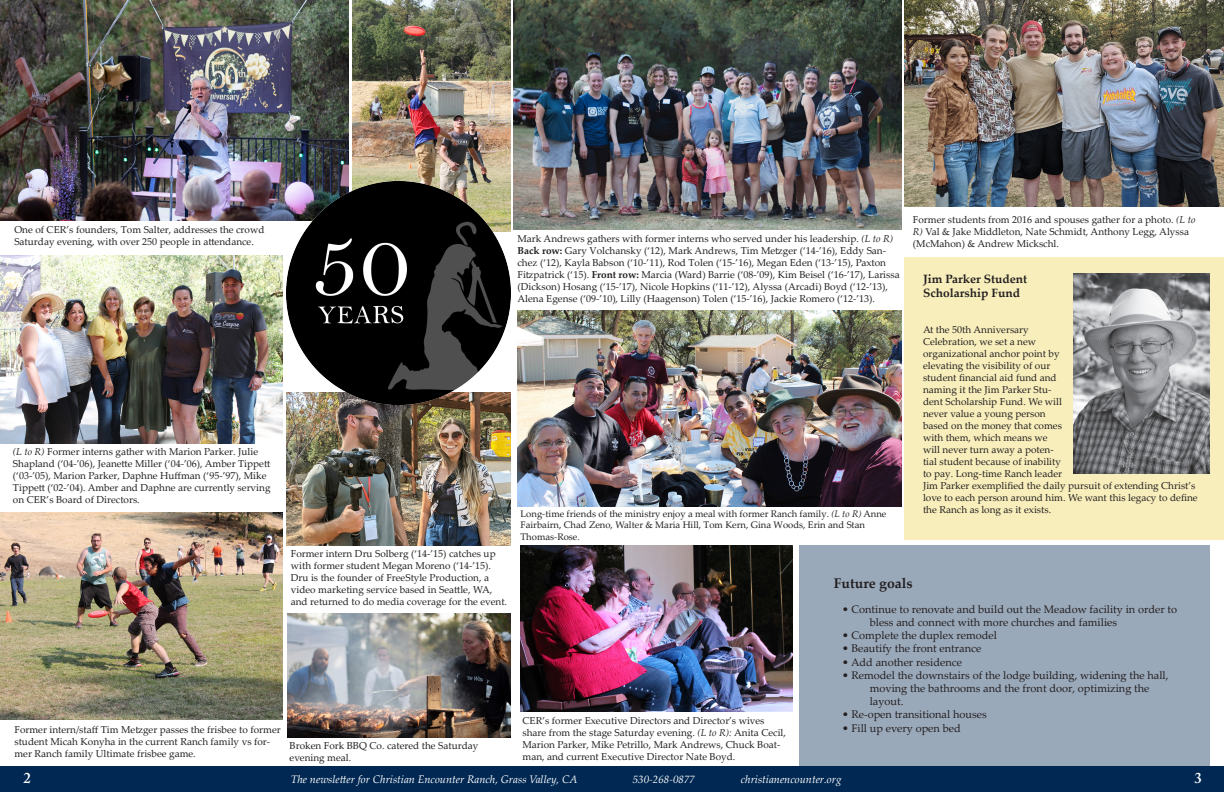
<style>
.page{position:relative;width:1224px;height:792px;background:#fff}
.page>*{position:absolute;margin:0;border:0;box-sizing:border-box;transform-origin:0 0}
.t1{font:600 15px "Adobe Caslon Pro";color:#fff}
.t2{font:700 14px "Palatino Linotype";color:#231f20}
.t3{font:700 12px "Palatino Linotype";color:#231f20}
.t4{font:11px/13.2px "Palatino Linotype";color:#231f20}
.t5{font:italic 11px "Palatino Linotype";color:#fff}
.t6{font:10px/12px "Palatino Linotype";color:#231f20}
.t7{font:9.5px/11.4px "Palatino Linotype";color:#231f20}
.s1{font-style:italic}
.s2{font-weight:700}
</style>
<div class="page">
<div style="left:799px;top:545px;width:411px;height:220px;background:#9aa9ba"></div>
<div style="left:0;top:766px;width:1224px;height:26px;background:#002853"></div>
<img style="left:513px;top:0;width:388px;height:230px">
<img style="left:0;top:256px;width:283px;height:188px">
<img style="left:521px;top:545px;width:272px;height:167px">
<img style="left:352px;top:0;width:158px;height:182px">
<img style="left:0;top:0;width:348px;height:220px">
<div style="left:904px;top:257px;width:320px;height:283px;background:#f8eebc"></div>
<img style="left:1073px;top:273px;width:137px;height:201px">
<img style="left:904px;top:0;width:320px;height:207px">
<img style="left:0;top:513px;width:283px;height:206px">
<img style="left:287px;top:405px;width:223px;height:140px">
<img style="left:287px;top:613px;width:223px;height:124px">
<img style="left:518px;top:311px;width:383px;height:195px">
<img style="left:287px;top:182px;width:223px;height:223px">
<p class="t6" style="left:14px;top:223px;width:252px">One of CER’s founders, Tom Salter, addresses the crowd<br>Saturday evening, with over 250 people in attendance.</p>
<p class="t6" style="left:13px;top:445px;width:259px"><span class="s1">(L to R)</span> Former interns gather with Marion Parker. Julie Shapland (‘04-’06), Jeanette Miller (‘04-’06), Amber Tippett (‘03-’05), Marion Parker, Daphne Huffman (‘95-’97), Mike Tippett (‘02-’04). Amber and Daphne are currently serving on CER’s Board of Directors.</p>
<p class="t6" style="left:291px;top:548px;width:218px">Former intern Dru Solberg (‘14-’15) catches up with former student Megan Moreno (‘14-’15).<br>Dru is the founder of FreeStyle Production, a video marketing service based in Seattle, WA, and returned to do media coverage for the event.</p>
<p class="t6" style="left:14px;top:724px;width:268px">Former intern/staff Tim Metzger passes the frisbee to former student Micah Konyha in the current Ranch family vs for&shy;mer Ranch family Ultimate frisbee game.</p>
<p class="t6" style="left:290px;top:739px;width:190px">Broken Fork BBQ Co. catered the Saturday</p>
<p class="t6" style="left:290px;top:751px;width:63px">evening meal.</p>
<p class="t6" style="left:518px;top:232px;width:384px">Mark Andrews gathers with former interns who served under his leadership. <span class="s1">(L to R)<br></span><span class="s2">Back row:</span> Gary Volchansky (‘12), Mark Andrews, Tim Metzger (‘14-’16), Eddy San&shy;chez (‘12), Kayla Babson (‘10-’11), Rod Tolen (‘15-’16), Megan Eden (‘13-’15), Paxton Fitzpatrick (‘15). <span class="s2">Front row:</span> Marcia (Ward) Barrie (‘08-’09), Kim Beisel (‘16-’17), Larissa (Dickson) Hosang (‘15-’17), Nicole Hopkins (‘11-’12), Alyssa (Arcadi) Boyd (‘12-’13), Alena Egense (‘09-’10), Lilly (Haagenson) Tolen (‘15-’16), Jackie Romero (‘12-’13).</p>
<p class="t7" style="left:521px;top:508px;width:368px">Long-time friends of the ministry enjoy a meal with former Ranch family. <span class="s1">(L to R)</span> Anne<br>Fairbairn, Chad Zeno, Walter &amp; Maria Hill, Tom Kern, Gina Woods, Erin and Stan</p>
<p class="t7" style="left:521px;top:530px;width:61px">Thomas-Rose.</p>
<p class="t6" style="left:913px;top:213px;width:284px">Former students from 2016 and spouses gather for a photo. <span class="s1">(L to<br>R)</span> Val &amp; Jake Middleton, Nate Schmidt, Anthony Legg, Alyssa (McMahon) &amp; Andrew Mickschl.</p>
<p class="t3" style="left:923px;top:270px;width:106px">Jim Parker Student</p>
<p class="t3" style="left:923px;top:285px;width:99px">Scholarship Fund</p>
<p class="t6" style="left:923px;top:324px;width:276px">At the 50th Anniversary<br>Celebration, we set a new<br>organizational anchor point by<br>elevating the visibility of our<br>student financial aid fund and<br>naming it the Jim Parker Stu-<br>dent Scholarship Fund. We will<br>never value a young person<br>based on the money that comes<br>with them, which means we<br>will never turn away a poten-<br>tial student because of inability<br>to pay. Long-time Ranch leader<br>Jim Parker exemplified the daily pursuit of extending Christ’s love to each person around him. We want this legacy to define the Ranch as long as it exists.</p>
<p class="t6" style="left:523px;top:715px;width:265px">CER’s former Executive Directors and Director’s wives share from the stage Saturday evening. <span class="s1">(L to R):</span> Anita Cecil, Marion Parker, Mike Petrillo, Mark Andrews, Chuck Boat&shy;man, and current Executive Director Nate Boyd.</p>
<p class="t2" style="left:834px;top:573px;width:80px">Future goals</p>
<p class="t4" style="left:870px;top:602px;width:309px;text-indent:-28px">• Continue to renovate and build out the Meadow facility in order to bless and connect with more churches and families</p>
<p class="t4" style="left:842px;top:628px;width:157px">• Complete the duplex remodel</p>
<p class="t4" style="left:842px;top:642px;width:141px">• Beautify the front entrance</p>
<p class="t4" style="left:842px;top:655px;width:122px">• Add another residence</p>
<p class="t4" style="left:870px;top:668px;width:300px;text-indent:-28px">• Remodel the downstairs of the lodge building, widening the hall, moving the bathrooms and the front door, optimizing the</p>
<p class="t4" style="left:870px;top:694px;width:35px">layout.</p>
<p class="t4" style="left:842px;top:708px;width:146px">• Re-open transitional houses</p>
<p class="t4" style="left:842px;top:721px;width:120px">• Fill up every open bed</p>
<p class="t1" style="left:23px;top:769px;width:9px">2</p>
<p class="t5" style="left:291px;top:772px;width:288px">The newsletter for Christian Encounter Ranch, Grass Valley, CA</p>
<p class="t5" style="left:633px;top:772px;width:64px">530-268-0877</p>
<p class="t5" style="left:741px;top:772px;width:102px">christianencounter.org</p>
<p class="t1" style="left:1194px;top:769px;width:9px">3</p>
</div>
